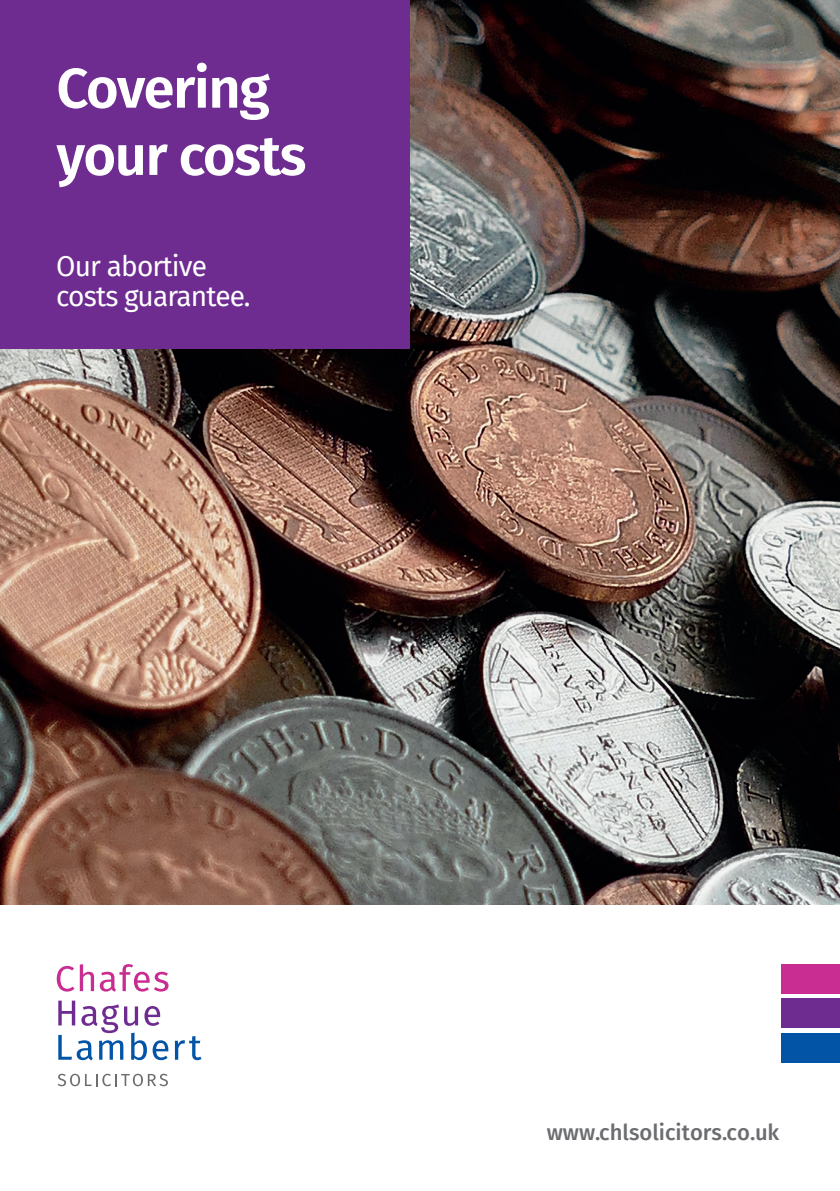
<style>
.page{position:relative;width:840px;height:1191px;background:#fff}
.page>*{position:absolute;margin:0;border:0;box-sizing:border-box;transform-origin:0 0}
.t1{font:600 56px/67.2px "Fira Sans";letter-spacing:-.025em;color:#fff}
.t2{font:28px/30px "Fira Sans";letter-spacing:-.03em;color:#fff}
.t3{font:500 22px "Fira Sans";color:#6c6d70}
</style>
<div class="page">
<img style="left:0;top:0;width:839px;height:904px">
<div style="left:0;top:0;width:409px;height:349px;background:#6e2c91"></div>
<svg style="left:57px;top:966px;width:17px;height:25px"></svg>
<svg style="left:80px;top:964px;width:14px;height:27px"></svg>
<svg style="left:100px;top:964px;width:68px;height:27px"></svg>
<svg style="left:58px;top:1000px;width:110px;height:60px"></svg>
<svg style="left:175px;top:1036px;width:26px;height:24px"></svg>
<svg style="left:58px;top:1073px;width:110px;height:13px"></svg>
<div style="left:780px;top:964px;width:59px;height:29px;background:#c92d92"></div>
<div style="left:780px;top:998px;width:59px;height:30px;background:#6e2c91"></div>
<div style="left:780px;top:1033px;width:59px;height:29px;background:#0154a6"></div>
<h1 class="t1" style="left:56px;top:51px;width:251px">Covering your costs</h1>
<p class="t2" style="left:56px;top:251px;width:196px">Our abortive costs guarantee.</p>
<p class="t3" style="left:546px;top:1115px;width:234px">www.chlsolicitors.co.uk</p>
</div>
